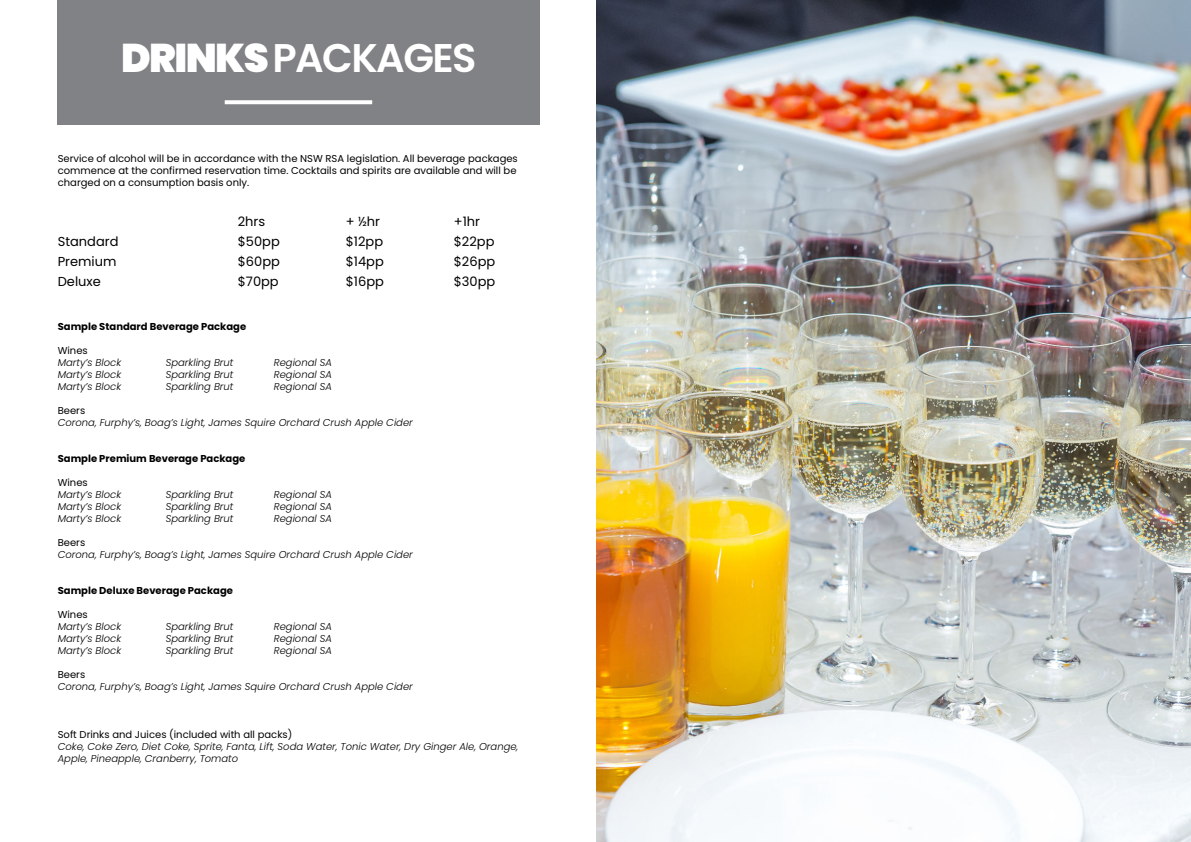
<style>
.page{position:relative;width:1191px;height:842px;background:#fff}
.page>*{position:absolute;margin:0;border:0;box-sizing:border-box;transform-origin:0 0}
.t1{font:600 40px "Poppins";letter-spacing:-.04em;color:#fff}
.t2{font:13px "Poppins";color:#000}
.t3{font:italic 300 10px/12px "Poppins";color:#000}
.t4{font:10px/12px "Poppins";color:#000}
.t5{font:700 10px "Poppins";color:#000}
.s1{font-weight:900}
</style>
<div class="page">
<img style="left:596px;top:0;width:595px;height:842px">
<div style="left:58px;top:0;width:482px;height:124px;background:#808285"></div>
<svg style="left:225px;top:100px;width:147px;height:4px"></svg>
<h1 class="t1" style="left:121px;top:40px;width:357px"><span class="s1">DRINKS</span> PACKAGES</h1>
<p class="t4" style="left:58px;top:153px;width:461px">Service of alcohol will be in accordance with the NSW RSA legislation. All beverage packages commence at the confirmed reservation time. Cocktails and spirits are available and will be charged on a consumption basis only.</p>
<h2 class="t2" style="left:238px;top:214px;width:29px">2hrs</h2>
<h2 class="t2" style="left:346px;top:214px;width:36px">+ ½hr</h2>
<h2 class="t2" style="left:454px;top:214px;width:28px">+1hr</h2>
<h2 class="t2" style="left:58px;top:234px;width:62px">Standard</h2>
<h2 class="t2" style="left:238px;top:234px;width:43px">$50pp</h2>
<h2 class="t2" style="left:346px;top:234px;width:39px">$12pp</h2>
<h2 class="t2" style="left:454px;top:234px;width:42px">$22pp</h2>
<h2 class="t2" style="left:58px;top:254px;width:60px">Premium</h2>
<h2 class="t2" style="left:238px;top:254px;width:44px">$60pp</h2>
<h2 class="t2" style="left:346px;top:254px;width:39px">$14pp</h2>
<h2 class="t2" style="left:454px;top:254px;width:43px">$26pp</h2>
<h2 class="t2" style="left:58px;top:274px;width:45px">Deluxe</h2>
<h2 class="t2" style="left:238px;top:274px;width:42px">$70pp</h2>
<h2 class="t2" style="left:346px;top:274px;width:40px">$16pp</h2>
<h2 class="t2" style="left:454px;top:274px;width:43px">$30pp</h2>
<p class="t5" style="left:58px;top:322px;width:190px">Sample Standard Beverage Package</p>
<p class="t4" style="left:58px;top:345px;width:32px">Wines</p>
<p class="t3" style="left:58px;top:358px;width:65px">Marty’s Block</p>
<p class="t3" style="left:166px;top:358px;width:69px">Sparkling Brut</p>
<p class="t3" style="left:274px;top:358px;width:60px">Regional SA</p>
<p class="t3" style="left:58px;top:370px;width:65px">Marty’s Block</p>
<p class="t3" style="left:166px;top:370px;width:69px">Sparkling Brut</p>
<p class="t3" style="left:274px;top:370px;width:60px">Regional SA</p>
<p class="t3" style="left:58px;top:382px;width:65px">Marty’s Block</p>
<p class="t3" style="left:166px;top:382px;width:69px">Sparkling Brut</p>
<p class="t3" style="left:274px;top:382px;width:60px">Regional SA</p>
<p class="t4" style="left:58px;top:405px;width:29px">Beers</p>
<p class="t3" style="left:58px;top:418px;width:357px">Corona, Furphy’s, Boag’s Light, James Squire Orchard Crush Apple Cider</p>
<p class="t5" style="left:58px;top:454px;width:189px">Sample Premium Beverage Package</p>
<p class="t4" style="left:58px;top:477px;width:32px">Wines</p>
<p class="t3" style="left:58px;top:490px;width:65px">Marty’s Block</p>
<p class="t3" style="left:166px;top:490px;width:69px">Sparkling Brut</p>
<p class="t3" style="left:274px;top:490px;width:60px">Regional SA</p>
<p class="t3" style="left:58px;top:502px;width:65px">Marty’s Block</p>
<p class="t3" style="left:166px;top:502px;width:69px">Sparkling Brut</p>
<p class="t3" style="left:274px;top:502px;width:60px">Regional SA</p>
<p class="t3" style="left:58px;top:514px;width:65px">Marty’s Block</p>
<p class="t3" style="left:166px;top:514px;width:69px">Sparkling Brut</p>
<p class="t3" style="left:274px;top:514px;width:60px">Regional SA</p>
<p class="t4" style="left:58px;top:537px;width:29px">Beers</p>
<p class="t3" style="left:58px;top:550px;width:357px">Corona, Furphy’s, Boag’s Light, James Squire Orchard Crush Apple Cider</p>
<p class="t5" style="left:58px;top:586px;width:177px">Sample Deluxe Beverage Package</p>
<p class="t4" style="left:58px;top:609px;width:32px">Wines</p>
<p class="t3" style="left:58px;top:622px;width:65px">Marty’s Block</p>
<p class="t3" style="left:166px;top:622px;width:69px">Sparkling Brut</p>
<p class="t3" style="left:274px;top:622px;width:60px">Regional SA</p>
<p class="t3" style="left:58px;top:634px;width:65px">Marty’s Block</p>
<p class="t3" style="left:166px;top:634px;width:69px">Sparkling Brut</p>
<p class="t3" style="left:274px;top:634px;width:60px">Regional SA</p>
<p class="t3" style="left:58px;top:646px;width:65px">Marty’s Block</p>
<p class="t3" style="left:166px;top:646px;width:69px">Sparkling Brut</p>
<p class="t3" style="left:274px;top:646px;width:60px">Regional SA</p>
<p class="t4" style="left:58px;top:669px;width:29px">Beers</p>
<p class="t3" style="left:58px;top:682px;width:357px">Corona, Furphy’s, Boag’s Light, James Squire Orchard Crush Apple Cider</p>
<p class="t4" style="left:58px;top:729px;width:236px">Soft Drinks and Juices (included with all packs)</p>
<p class="t3" style="left:58px;top:742px;width:462px">Coke, Coke Zero, Diet Coke, Sprite, Fanta, Lift, Soda Water, Tonic Water, Dry Ginger Ale, Orange,<br>Apple, Pineapple, Cranberry, Tomato</p>
</div>
